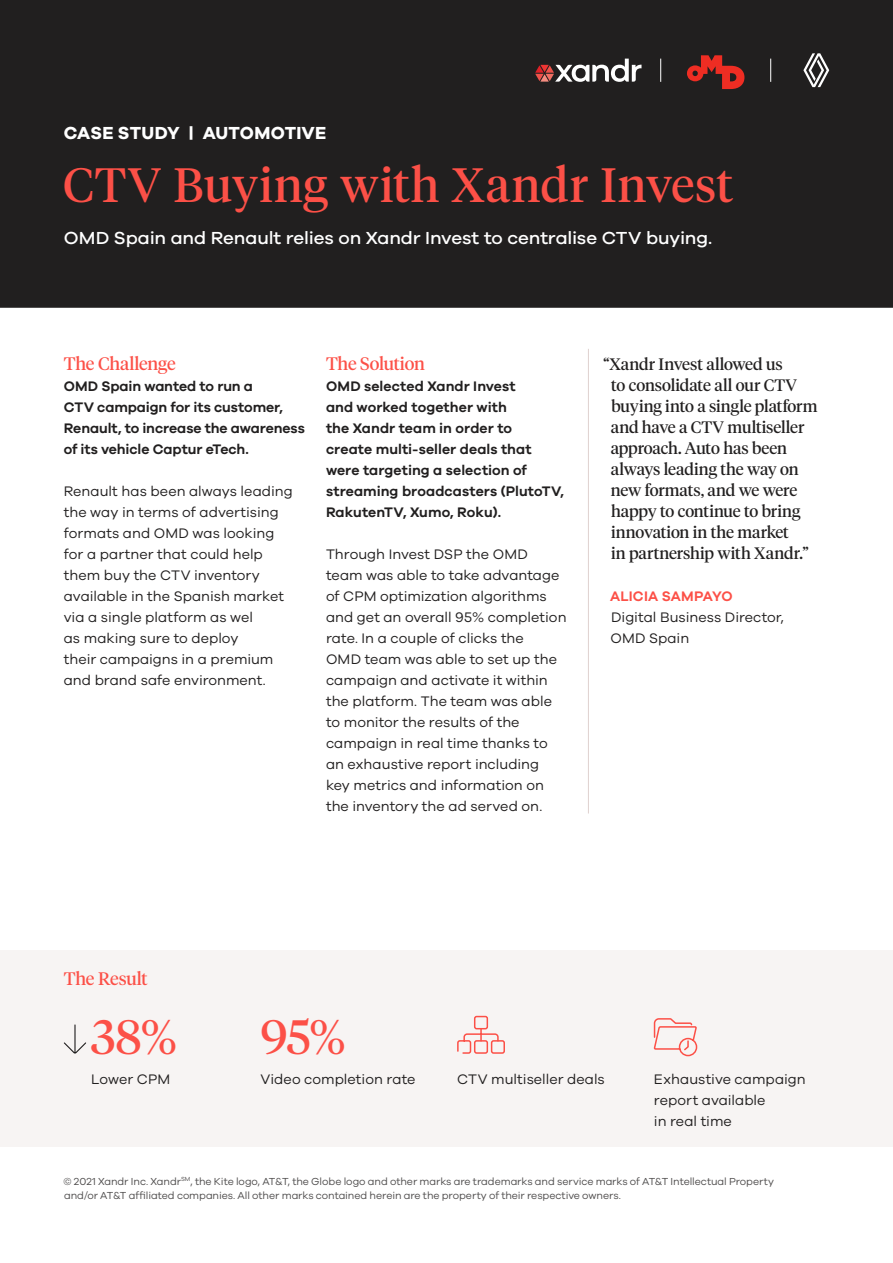
<style>
.page{position:relative;width:893px;height:1263px;background:#fff}
.page>*{position:absolute;margin:0;border:0;box-sizing:border-box;transform-origin:0 0}
.Subhead_1_5{font:48px "Tiempos Headline";letter-spacing:.02em;color:#fc5047}
.Intro{font:500 18px "Galano Grotesque";letter-spacing:-.01em;color:#fff;scale:1.04 1}
.Subhead_1_5-2{font:18px "Tiempos Headline";letter-spacing:-.01em;color:#fc5047}
.Body_Copy{font:700 18px "Galano Grotesque";letter-spacing:.005em;color:#fff}
.Subhead_1_5-3{font:16.5px/21px "Tiempos Headline";letter-spacing:-.005em;color:#211f1f}
.Body_Copy-2{font:14.25px/21px "Galano Grotesque";color:#211f1f}
.Body_Copy-3{font:600 14.25px/21px "Galano Grotesque";color:#211f1f}
.Body_Copy-4{font:600 14.25px "Galano Grotesque";letter-spacing:.015em;color:#fc5047}
.DISCLAIMER{font:10.5px/14.2px "Galano Grotesque";letter-spacing:-.005em;color:#4e4c4c}
</style>
<div class="page">
<div style="left:0;top:950px;width:893px;height:197px;background:#f7f4f3"></div>
<div style="left:0;top:0;width:893px;height:308px;background:#211f1f"></div>
<svg style="left:535px;top:59px;width:106px;height:23px"></svg>
<svg style="left:660px;top:59px;width:1px;height:23px"></svg>
<svg style="left:770px;top:59px;width:1px;height:23px"></svg>
<hr style="left:588px;top:349px;width:1px;height:464px;background:#dfd1cf">
<svg style="left:63px;top:1024px;width:23px;height:30px"></svg>
<svg style="left:687px;top:55px;width:57px;height:34px"></svg>
<svg style="left:653px;top:1018px;width:45px;height:39px"></svg>
<svg style="left:457px;top:1015px;width:48px;height:39px"></svg>
<svg style="left:803px;top:53px;width:26px;height:34px"></svg>
<p class="Body_Copy" style="left:64px;top:122px;width:264px">CASE STUDY | AUTOMOTIVE</p>
<p class="Subhead_1_5" style="left:63px;top:152px;width:672px">CTV Buying with Xandr Invest</p>
<p class="Intro" style="left:64px;top:227px;width:625px">OMD Spain and Renault relies on Xandr Invest to centralise CTV buying.</p>
<p class="Subhead_1_5-2" style="left:64px;top:351px;width:113px">The Challenge</p>
<p class="Body_Copy-3" style="left:64px;top:375px;width:243px">OMD Spain wanted to run a<br>CTV campaign for its customer,<br>Renault, to increase the awareness of its vehicle Captur eTech.</p>
<p class="Body_Copy-2" style="left:64px;top:480px;width:230px">Renault has been always leading the way in terms of advertising formats and OMD was looking for a partner that could help them buy the CTV inventory available in the Spanish market via a single platform as wel<br>as making sure to deploy<br>their campaigns in a premium and brand safe environment.</p>
<p class="Subhead_1_5-2" style="left:326px;top:351px;width:100px">The Solution</p>
<p class="Body_Copy-3" style="left:326px;top:375px;width:240px">OMD selected Xandr Invest<br>and worked together with<br>the Xandr team in order to<br>create multi-seller deals that were targeting a selection of streaming broadcasters (PlutoTV,<br>RakutenTV, Xumo, Roku).</p>
<p class="Body_Copy-2" style="left:326px;top:543px;width:242px">Through Invest DSP the OMD team was able to take advantage of CPM optimization algorithms and get an overall 95% completion rate. In a couple of clicks the<br>OMD team was able to set up the campaign and activate it within the platform. The team was able to monitor the results of the campaign in real time thanks to an exhaustive report including key metrics and information on the inventory the ad served on.</p>
<p class="Subhead_1_5-3" style="left:611px;top:353px;width:208px;text-indent:-8px">“Xandr Invest allowed us<br>to consolidate all our CTV buying into a single platform and have a CTV multiseller approach. Auto has been always leading the way on new formats, and we were happy to continue to bring innovation in the market<br>in partnership with Xandr.”</p>
<p class="Body_Copy-4" style="left:610px;top:587px;width:124px">ALICIA SAMPAYO</p>
<p class="Body_Copy-2" style="left:610px;top:606px;width:175px">Digital Business Director,<br>OMD Spain</p>
<p class="Subhead_1_5-2" style="left:64px;top:967px;width:85px">The Result</p>
<p class="Subhead_1_5" style="left:91px;top:1004px;width:87px">38%</p>
<p class="Subhead_1_5" style="left:260px;top:1004px;width:87px">95%</p>
<p class="Body_Copy-2" style="left:91px;top:1068px;width:80px">Lower CPM</p>
<p class="Body_Copy-2" style="left:260px;top:1068px;width:157px">Video completion rate</p>
<p class="Body_Copy-2" style="left:457px;top:1068px;width:149px">CTV multiseller deals</p>
<p class="Body_Copy-2" style="left:654px;top:1068px;width:153px">Exhaustive campaign report available<br>in real time</p>
<p class="DISCLAIMER" style="left:64px;top:1174px;width:712px">© 2021 Xandr Inc. Xandr<sup>SM</sup>, the Kite logo, AT&amp;T, the Globe logo and other marks are trademarks and service marks of AT&amp;T Intellectual Property and/or AT&amp;T affiliated companies. All other marks contained herein are the property of their respective owners.</p>
</div>
